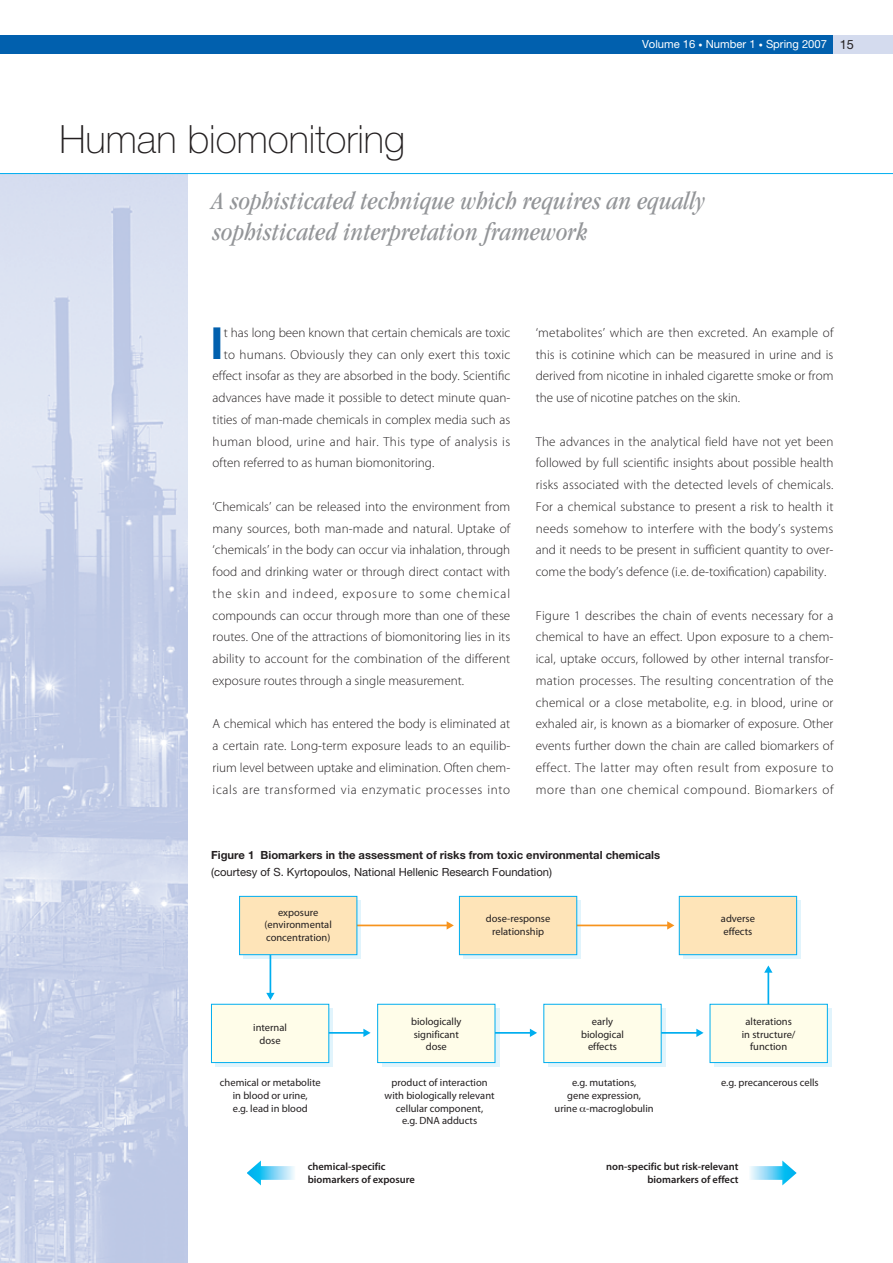
<style>
.page{position:relative;width:893px;height:1263px;background:#fff}
.page>*{position:absolute;margin:0;border:0;box-sizing:border-box;transform-origin:0 0}
.t1{font:700 44.25px "Helvetica Neue";color:#0160ae}
.t2{font:100 39px "Helvetica Neue";color:#231f20}
.t3{font:italic condensed 25.5px/31.5px "Garamond";letter-spacing:.01em;color:#939598}
.t4{font:300 13.2px/21.8px "Myriad Pro";color:#231f20;text-align:justify}
.t5{font:300 13.2px "Myriad Pro";letter-spacing:.03em;color:#231f20}
.t6{font:700 11.25px "Helvetica Neue";color:#231f20}
.t7{font:11.25px "Helvetica Neue";color:#231f20}
.t8{font:11.25px "Helvetica Neue";color:#fff}
.t9{font:10.5px/12.8px "Myriad Pro";color:#231f20;text-align:center}
.t10{font:600 10.5px/12.8px "Myriad Pro";color:#231f20}
.s1{font-size:8.25px}
.s2{font-size:12.75px;color:#231f20}
</style>
<div class="page">
<img style="left:0;top:174px;width:187px;height:1089px">
<hr style="left:0;top:173px;width:893px;height:1px;background:#00aeef">
<div style="left:0;top:35px;width:833px;height:19px;background:#0160ae"></div>
<div style="left:833px;top:35px;width:60px;height:19px;background:#d4dbee"></div>
<svg style="left:244px;top:901px;width:117px;height:58px"></svg>
<svg style="left:464px;top:901px;width:117px;height:58px"></svg>
<div style="left:216px;top:1008px;width:117px;height:59px;background:linear-gradient(to right,#e1f4fc,#e1f4fc)"></div>
<div style="left:382px;top:1008px;width:117px;height:59px;background:linear-gradient(to right,#e1f4fc,#e1f4fc)"></div>
<div style="left:548px;top:1008px;width:117px;height:59px;background:linear-gradient(to right,#e1f4fc,#e1f4fc)"></div>
<div style="left:714px;top:1008px;width:118px;height:59px;background:linear-gradient(to right,#e1f4fc,#e1f4fc)"></div>
<svg style="left:447px;top:921px;width:7px;height:8px"></svg>
<hr style="left:346px;top:924px;width:102px;height:2px;background:#f7931d">
<svg style="left:667px;top:921px;width:7px;height:8px"></svg>
<hr style="left:566px;top:924px;width:103px;height:2px;background:#f7931d">
<svg style="left:266px;top:993px;width:9px;height:7px"></svg>
<hr style="left:270px;top:940px;width:1px;height:55px;background:#00aeef">
<svg style="left:363px;top:1029px;width:8px;height:8px"></svg>
<hr style="left:309px;top:1032px;width:56px;height:2px;background:#00aeef">
<svg style="left:530px;top:1029px;width:7px;height:8px"></svg>
<hr style="left:475px;top:1032px;width:57px;height:2px;background:#00aeef">
<svg style="left:696px;top:1029px;width:8px;height:8px"></svg>
<hr style="left:642px;top:1032px;width:56px;height:2px;background:#00aeef">
<svg style="left:764px;top:965px;width:8px;height:8px"></svg>
<hr style="left:767px;top:971px;width:2px;height:55px;background:#00aeef">
<svg style="left:247px;top:1160px;width:48px;height:25px"></svg>
<svg style="left:750px;top:1160px;width:47px;height:25px"></svg>
<div style="left:239px;top:896px;width:118px;height:59px;background:#fee4b8;border:1px solid #00aeef"></div>
<div style="left:459px;top:896px;width:118px;height:59px;background:#fee4b8;border:1px solid #00aeef"></div>
<div style="left:211px;top:1004px;width:118px;height:59px;background:#fffde9;border:1px solid #00aeef"></div>
<div style="left:377px;top:1004px;width:118px;height:59px;background:#fffde9;border:1px solid #00aeef"></div>
<div style="left:543px;top:1004px;width:119px;height:59px;background:#fffde9;border:1px solid #00aeef"></div>
<div style="left:710px;top:1004px;width:118px;height:59px;background:#fffde9;border:1px solid #00aeef"></div>
<svg style="left:683px;top:901px;width:118px;height:58px"></svg>
<div style="left:679px;top:896px;width:118px;height:59px;background:#fee4b8;border:1px solid #00aeef"></div>
<h2 class="t2" style="left:60px;top:125px;width:347px">Human biomonitoring</h2>
<p class="t8" style="left:642px;top:40px;width:213px">Volume 16 <span class="s1">•</span> Number 1 <span class="s1">•</span> Spring 2007 <span class="s2">15</span></p>
<h3 class="t3" style="left:213px;top:187px;width:494px">A sophisticated technique which requires an equally sophisticated interpretation framework</h3>
<h1 class="t1" style="left:210px;top:327px;width:15px">I</h1>
<p class="t4" style="left:224px;top:323px;width:288px">t has long been known that certain chemicals are toxic</p>
<p class="t4" style="left:224px;top:345px;width:288px">to humans. Obviously they can only exert this toxic</p>
<p class="t4" style="left:213px;top:366px;width:299px">effect insofar as they are absorbed in the body. Scientific</p>
<p class="t4" style="left:213px;top:388px;width:299px">advances have made it possible to detect minute quan-</p>
<p class="t4" style="left:213px;top:410px;width:299px">tities of man-made chemicals in complex media such as</p>
<p class="t5" style="left:213px;top:436px;width:299px">human blood, urine and hair. This type of analysis is</p>
<p class="t4" style="left:213px;top:453px;width:223px">often referred to as human biomonitoring.</p>
<p class="t4" style="left:213px;top:497px;width:299px">‘Chemicals’ can be released into the environment from many sources, both man-made and natural. Uptake of ‘chemicals’ in the body can occur via inhalation, through food and drinking water or through direct contact with the skin and indeed, exposure to some chemical compounds can occur through more than one of these routes. One of the attractions of biomonitoring lies in its ability to account for the combination of the different exposure routes through a single measurement.</p>
<p class="t4" style="left:213px;top:714px;width:299px">A chemical which has entered the body is eliminated at a certain rate. Long-term exposure leads to an equilib&shy;rium level between uptake and elimination. Often chem&shy;icals are transformed via enzymatic processes into</p>
<p class="t4" style="left:536px;top:323px;width:299px">‘metabolites’ which are then excreted. An example of this is cotinine which can be measured in urine and is derived from nicotine in inhaled cigarette smoke or from the use of nicotine patches on the skin.</p>
<p class="t4" style="left:536px;top:432px;width:299px">The advances in the analytical field have not yet been followed by full scientific insights about possible health risks associated with the detected levels of chemicals.<br>For a chemical substance to present a risk to health it needs somehow to interfere with the body’s systems and it needs to be present in sufficient quantity to over&shy;come the body’s defence (i.e. de-toxification) capability.</p>
<p class="t4" style="left:536px;top:606px;width:299px">Figure 1 describes the chain of events necessary for a chemical to have an effect. Upon exposure to a chem&shy;ical, uptake occurs, followed by other internal transfor&shy;mation processes. The resulting concentration of the chemical or a close metabolite, e.g. in blood, urine or exhaled air, is known as a biomarker of exposure. Other events further down the chain are called biomarkers of effect. The latter may often result from exposure to more than one chemical compound. Biomarkers of</p>
<p class="t6" style="left:211px;top:851px;width:451px">Figure 1 Biomarkers in the assessment of risks from toxic environmental chemicals</p>
<p class="t7" style="left:211px;top:868px;width:342px">(courtesy of S. Kyrtopoulos, National Hellenic Research Foundation)</p>
<p class="t9" style="left:265px;top:907px;width:69px">exposure (environmental concentration)</p>
<p class="t9" style="left:486px;top:913px;width:66px">dose-response relationship</p>
<p class="t9" style="left:721px;top:913px;width:36px;text-align:left">adverse effects</p>
<p class="t9" style="left:253px;top:1022px;width:35px">internal dose</p>
<p class="t9" style="left:411px;top:1016px;width:52px">biologically significant dose</p>
<p class="t9" style="left:581px;top:1016px;width:44px">early biological effects</p>
<p class="t9" style="left:742px;top:1016px;width:55px">alterations in structure/ function</p>
<p class="t9" style="left:220px;top:1077px;width:102px">chemical or metabolite in blood or urine,<br>e.g. lead in blood</p>
<p class="t9" style="left:385px;top:1077px;width:111px">product of interaction with biologically relevant cellular component,<br>e.g. DNA adducts</p>
<p class="t9" style="left:555px;top:1077px;width:101px">e.g. mutations,<br>gene expression,<br>urine -macroglobulin</p>
<p class="t9" style="left:721px;top:1077px;width:99px">e.g. precancerous cells</p>
<p class="t10" style="left:308px;top:1161px;width:109px">chemical-specific biomarkers of exposure</p>
<p class="t10" style="left:606px;top:1161px;width:134px;text-align:right">non-specific but risk-relevant biomarkers of effect</p>
</div>
